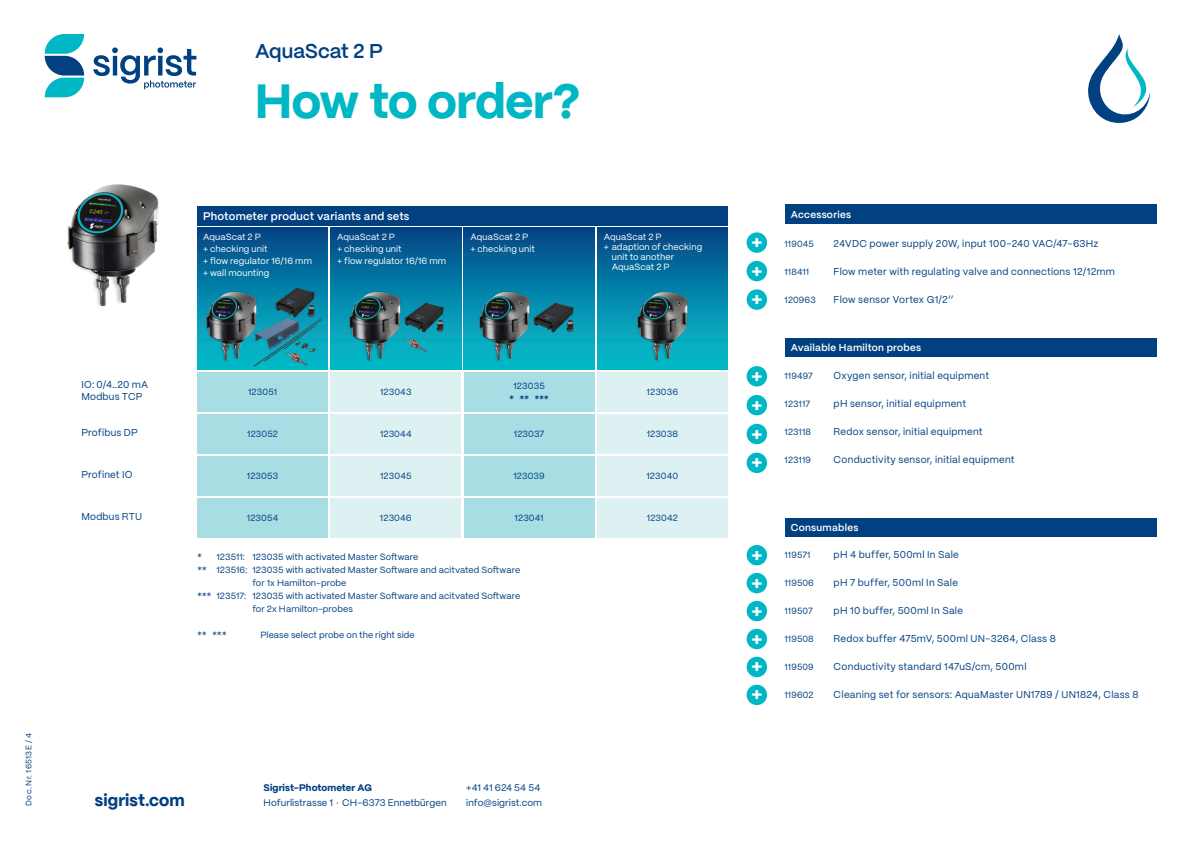
<style>
.page{position:relative;width:1191px;height:842px;background:#fff}
.page>*{position:absolute;margin:0;border:0;box-sizing:border-box;transform-origin:0 0}
.t1{font:800 48px "PP Mori";letter-spacing:-.01em;color:#00b7c5}
.t2{font:600 20px "PP Mori";letter-spacing:-.005em;color:#014081}
.t3{font:800 16.8px "PP Mori";letter-spacing:.005em;color:#014081}
.t4{font:600 11px "PP Mori";letter-spacing:.02em;color:#fff}
.t5{font:10px "PP Mori";letter-spacing:.025em;color:#014081}
.t6{font:600 10px "PP Mori";letter-spacing:.025em;color:#fff}
.t7{font:9.6px "PP Mori";letter-spacing:.005em;color:#014081}
.t8{font:800 9.6px "PP Mori";letter-spacing:.005em;color:#014081}
.t9{font:9px "PP Mori";letter-spacing:.015em;color:#014081}
.t10{font:9px/10px "PP Mori";letter-spacing:.01em;color:#fff}
.t11{font:600 9px "PP Mori";color:#014081}
.t12{font:8px "PP Mori";letter-spacing:.04em;color:#014081}
</style>
<div class="page">
<svg style="left:45px;top:34px;width:39px;height:63px"></svg>
<svg style="left:93px;top:47px;width:103px;height:42px"></svg>
<svg style="left:1088px;top:34px;width:62px;height:89px"></svg>
<div style="left:197px;top:414px;width:131px;height:39px;background:#a8dde4"></div>
<div style="left:331px;top:414px;width:130px;height:39px;background:#ddf1f3"></div>
<div style="left:197px;top:498px;width:131px;height:39px;background:#a8dde4"></div>
<div style="left:331px;top:498px;width:130px;height:39px;background:#ddf1f3"></div>
<div style="left:197px;top:456px;width:131px;height:39px;background:#a8dde4"></div>
<div style="left:331px;top:456px;width:130px;height:39px;background:#ddf1f3"></div>
<div style="left:197px;top:372px;width:131px;height:39px;background:#a8dde4"></div>
<div style="left:331px;top:372px;width:130px;height:39px;background:#ddf1f3"></div>
<div style="left:197px;top:228px;width:130px;height:141px;background:linear-gradient(to bottom,#034887,#06c3ce)"></div>
<div style="left:331px;top:228px;width:130px;height:141px;background:linear-gradient(to bottom,#034887,#06c3ce)"></div>
<div style="left:197px;top:206px;width:530px;height:19px;background:#014081"></div>
<img style="left:67px;top:184px;width:92px;height:123px">
<div style="left:464px;top:414px;width:130px;height:39px;background:#a8dde4"></div>
<div style="left:597px;top:414px;width:130px;height:39px;background:#ddf1f3"></div>
<div style="left:464px;top:498px;width:130px;height:39px;background:#a8dde4"></div>
<div style="left:597px;top:498px;width:130px;height:39px;background:#ddf1f3"></div>
<div style="left:464px;top:456px;width:130px;height:39px;background:#a8dde4"></div>
<div style="left:597px;top:456px;width:130px;height:39px;background:#ddf1f3"></div>
<div style="left:464px;top:372px;width:130px;height:39px;background:#a8dde4"></div>
<div style="left:597px;top:372px;width:130px;height:39px;background:#ddf1f3"></div>
<div style="left:464px;top:228px;width:130px;height:141px;background:linear-gradient(to bottom,#034887,#06c3ce)"></div>
<div style="left:597px;top:228px;width:130px;height:141px;background:linear-gradient(to bottom,#034887,#06c3ce)"></div>
<img style="left:203px;top:288px;width:58px;height:78px">
<img style="left:347px;top:288px;width:57px;height:78px">
<img style="left:476px;top:288px;width:58px;height:78px">
<img style="left:634px;top:288px;width:57px;height:78px">
<img style="left:275px;top:288px;width:41px;height:23px">
<img style="left:404px;top:303px;width:41px;height:29px">
<img style="left:534px;top:303px;width:40px;height:29px">
<img style="left:251px;top:311px;width:72px;height:56px">
<img style="left:282px;top:349px;width:28px;height:18px">
<img style="left:402px;top:335px;width:27px;height:19px">
<div style="left:785px;top:205px;width:372px;height:19px;background:#014081"></div>
<div style="left:785px;top:338px;width:372px;height:19px;background:#014081"></div>
<div style="left:785px;top:518px;width:372px;height:18px;background:#014081"></div>
<div style="left:746px;top:232px;width:21px;height:21px;background:#00b7c5;border-radius:50%"></div>
<div style="left:746px;top:366px;width:21px;height:20px;background:#00b7c5;border-radius:50%"></div>
<div style="left:746px;top:545px;width:21px;height:20px;background:#00b7c5;border-radius:50%"></div>
<div style="left:746px;top:261px;width:21px;height:20px;background:#00b7c5;border-radius:50%"></div>
<div style="left:746px;top:395px;width:21px;height:20px;background:#00b7c5;border-radius:50%"></div>
<div style="left:746px;top:573px;width:21px;height:20px;background:#00b7c5;border-radius:50%"></div>
<div style="left:746px;top:289px;width:21px;height:21px;background:#00b7c5;border-radius:50%"></div>
<div style="left:746px;top:424px;width:21px;height:20px;background:#00b7c5;border-radius:50%"></div>
<div style="left:746px;top:601px;width:21px;height:20px;background:#00b7c5;border-radius:50%"></div>
<div style="left:746px;top:453px;width:21px;height:20px;background:#00b7c5;border-radius:50%"></div>
<div style="left:746px;top:629px;width:21px;height:20px;background:#00b7c5;border-radius:50%"></div>
<div style="left:746px;top:657px;width:21px;height:20px;background:#00b7c5;border-radius:50%"></div>
<div style="left:746px;top:685px;width:21px;height:20px;background:#00b7c5;border-radius:50%"></div>
<p class="t12" style="left:22px;top:806px;width:74px;rotate:-90deg">Doc. Nr. 16513E / 4</p>
<p class="t5" style="left:81px;top:376px;width:68px">IO: 0/4..20 mA</p>
<p class="t5" style="left:81px;top:388px;width:63px">Modbus TCP</p>
<p class="t5" style="left:81px;top:424px;width:58px">Profibus DP</p>
<p class="t5" style="left:81px;top:466px;width:52px">Profinet IO</p>
<p class="t5" style="left:81px;top:508px;width:62px">Modbus RTU</p>
<p class="t2" style="left:255px;top:33px;width:129px">AquaScat 2 P</p>
<p class="t1" style="left:255px;top:58px;width:327px">How to order?</p>
<p class="t4" style="left:203px;top:206px;width:208px">Photometer product variants and sets</p>
<p class="t10" style="left:203px;top:232px;width:59px">AquaScat 2 P</p>
<p class="t10" style="left:203px;top:244px;width:66px">+ checking unit</p>
<p class="t10" style="left:203px;top:256px;width:110px">+ flow regulator 16/16 mm</p>
<p class="t10" style="left:203px;top:268px;width:68px">+ wall mounting</p>
<p class="t10" style="left:337px;top:232px;width:59px">AquaScat 2 P</p>
<p class="t10" style="left:337px;top:244px;width:66px">+ checking unit</p>
<p class="t10" style="left:337px;top:256px;width:110px">+ flow regulator 16/16 mm</p>
<p class="t10" style="left:470px;top:232px;width:59px">AquaScat 2 P</p>
<p class="t10" style="left:470px;top:244px;width:66px">+ checking unit</p>
<p class="t10" style="left:604px;top:232px;width:59px">AquaScat 2 P</p>
<p class="t10" style="left:612px;top:242px;width:92px;text-indent:-8px">+ adaption of checking unit to another</p>
<p class="t10" style="left:612px;top:262px;width:59px">AquaScat 2 P</p>
<p class="t9" style="left:248px;top:384px;width:30px">123051</p>
<p class="t9" style="left:380px;top:384px;width:33px">123043</p>
<p class="t9" style="left:513px;top:378px;width:33px">123035</p>
<p class="t11" style="left:509px;top:391px;width:41px">* ** ***</p>
<p class="t9" style="left:646px;top:384px;width:33px">123036</p>
<p class="t9" style="left:247px;top:426px;width:32px">123052</p>
<p class="t9" style="left:380px;top:426px;width:33px">123044</p>
<p class="t9" style="left:514px;top:426px;width:32px">123037</p>
<p class="t9" style="left:646px;top:426px;width:33px">123038</p>
<p class="t9" style="left:247px;top:468px;width:33px">123053</p>
<p class="t9" style="left:380px;top:468px;width:33px">123045</p>
<p class="t9" style="left:513px;top:468px;width:33px">123039</p>
<p class="t9" style="left:646px;top:468px;width:33px">123040</p>
<p class="t9" style="left:247px;top:510px;width:33px">123054</p>
<p class="t9" style="left:380px;top:510px;width:33px">123046</p>
<p class="t9" style="left:514px;top:510px;width:30px">123041</p>
<p class="t9" style="left:647px;top:510px;width:32px">123042</p>
<p class="t9" style="left:197px;top:549px;width:223px">* 123511: 123035 with activated Master Software</p>
<p class="t9" style="left:197px;top:562px;width:324px">** 123516: 123035 with activated Master Software and acitvated Software</p>
<p class="t9" style="left:252px;top:575px;width:96px">for 1x Hamilton-probe</p>
<p class="t9" style="left:197px;top:588px;width:324px">*** 123517: 123035 with activated Master Software and acitvated Software</p>
<p class="t9" style="left:252px;top:601px;width:102px">for 2x Hamilton-probes</p>
<p class="t9" style="left:197px;top:627px;width:31px">** ***</p>
<p class="t9" style="left:260px;top:627px;width:156px">Please select probe on the right side</p>
<p class="t3" style="left:95px;top:785px;width:91px">sigrist.com</p>
<p class="t8" style="left:264px;top:779px;width:110px">Sigrist-Photometer AG</p>
<p class="t7" style="left:264px;top:794px;width:184px">Hofurlistrasse 1 · CH-6373 Ennetbürgen</p>
<p class="t7" style="left:466px;top:780px;width:76px">+41 41 624 54 54</p>
<p class="t7" style="left:466px;top:794px;width:77px">info@sigrist.com</p>
<p class="t6" style="left:790px;top:206px;width:62px">Accessories</p>
<p class="t9" style="left:784px;top:236px;width:31px">119045</p>
<p class="t5" style="left:833px;top:234px;width:266px">24VDC power supply 20W, input 100-240 VAC/47-63Hz</p>
<p class="t9" style="left:784px;top:264px;width:26px">118411</p>
<p class="t5" style="left:833px;top:262px;width:283px">Flow meter with regulating valve and connections 12/12mm</p>
<p class="t9" style="left:784px;top:292px;width:33px">120963</p>
<p class="t5" style="left:833px;top:290px;width:121px">Flow sensor Vortex G1/2‘‘</p>
<p class="t6" style="left:790px;top:339px;width:132px">Available Hamilton probes</p>
<p class="t9" style="left:784px;top:368px;width:30px">119497</p>
<p class="t5" style="left:833px;top:367px;width:157px">Oxygen sensor, initial equipment</p>
<p class="t9" style="left:784px;top:396px;width:27px">123117</p>
<p class="t5" style="left:833px;top:395px;width:134px">pH sensor, initial equipment</p>
<p class="t9" style="left:784px;top:424px;width:28px">123118</p>
<p class="t5" style="left:833px;top:423px;width:150px">Redox sensor, initial equipment</p>
<p class="t9" style="left:784px;top:452px;width:28px">123119</p>
<p class="t5" style="left:833px;top:451px;width:182px">Conductivity sensor, initial equipment</p>
<p class="t6" style="left:790px;top:519px;width:69px">Consumables</p>
<p class="t9" style="left:784px;top:547px;width:27px">119571</p>
<p class="t5" style="left:833px;top:546px;width:127px">pH 4 buffer, 500ml In Sale</p>
<p class="t9" style="left:784px;top:575px;width:31px">119506</p>
<p class="t5" style="left:833px;top:574px;width:126px">pH 7 buffer, 500ml In Sale</p>
<p class="t9" style="left:784px;top:603px;width:30px">119507</p>
<p class="t5" style="left:833px;top:602px;width:131px">pH 10 buffer, 500ml In Sale</p>
<p class="t9" style="left:784px;top:631px;width:31px">119508</p>
<p class="t5" style="left:833px;top:630px;width:224px">Redox buffer 475mV, 500ml UN-3264, Class 8</p>
<p class="t9" style="left:784px;top:659px;width:31px">119509</p>
<p class="t5" style="left:833px;top:658px;width:194px">Conductivity standard 147uS/cm, 500ml</p>
<p class="t9" style="left:784px;top:687px;width:30px">119602</p>
<p class="t5" style="left:833px;top:686px;width:306px">Cleaning set for sensors: AquaMaster UN1789 / UN1824, Class 8</p>
</div>
